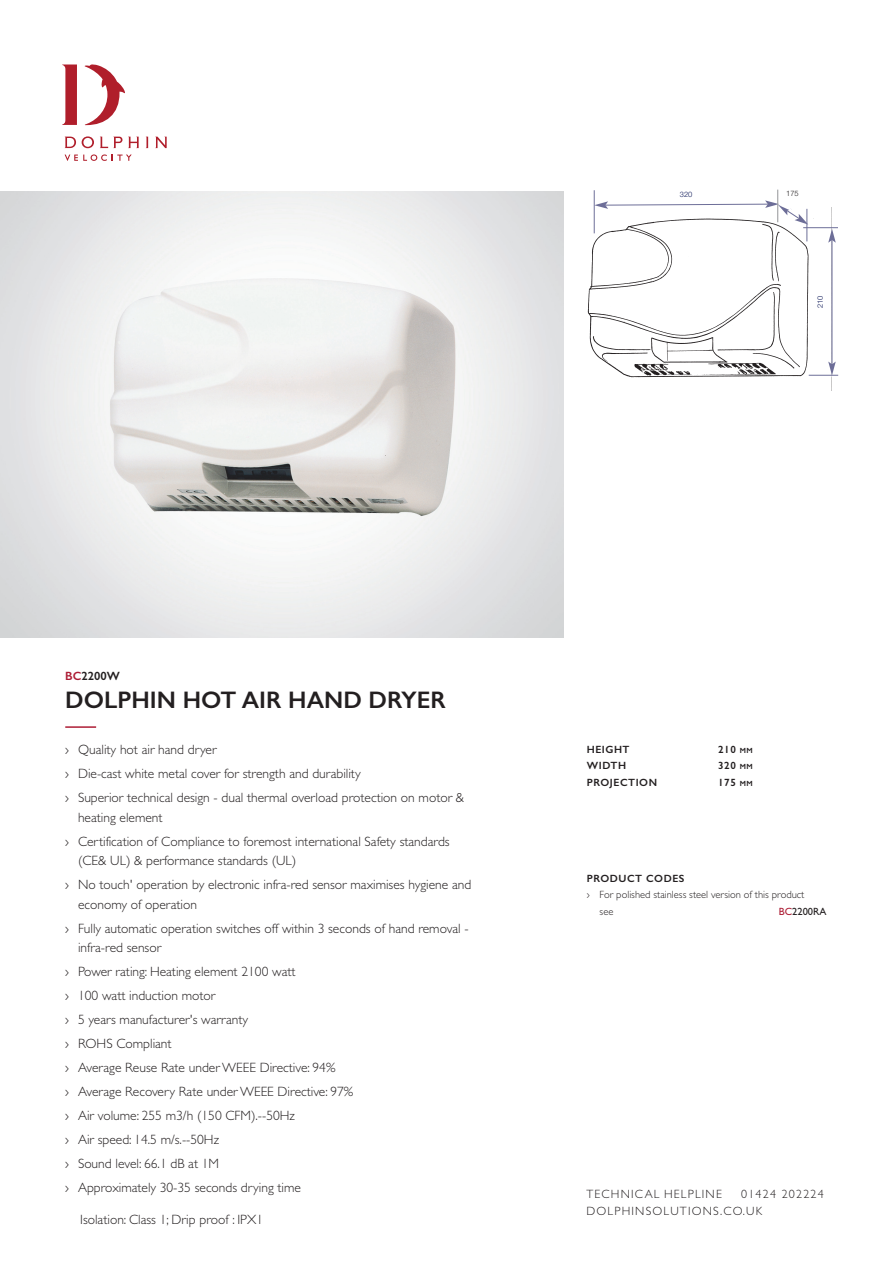
<style>
.page{position:relative;width:893px;height:1263px;background:#fff}
.page>*{position:absolute;margin:0;border:0;box-sizing:border-box;transform-origin:0 0}
.t1{font:600 24px "Gill Sans";color:#231f20}
.t2{font:300 13.5px/24px "Gill Sans";color:#231f20}
.t3{font:300 12px/16.5px "Gill Sans";letter-spacing:.1em;color:#231f20}
.t4{font:600 12px "Gill Sans";color:#231f20}
.t5{font:300 10.5px/16.5px "Gill Sans";color:#231f20}
.t6{font:600 10.5px "Gill Sans";letter-spacing:.05em;color:#231f20}
.t7{font:10.5px "Gill Sans";color:#231f20}
.t8{font:300 7.5px "Helvetica Neue";color:#0d1858}
.t9{font:300 7.5px "Helvetica Neue";color:#231f20}
.s1{color:#ad1d35}
.s2{font-size:7.5px}
</style>
<div class="page">
<img style="left:0;top:191px;width:563px;height:447px">
<svg style="left:65px;top:154px;width:67px;height:7px"></svg>
<svg style="left:82px;top:136px;width:12px;height:12px"></svg>
<svg style="left:65px;top:137px;width:11px;height:11px"></svg>
<svg style="left:100px;top:137px;width:22px;height:11px"></svg>
<svg style="left:128px;top:137px;width:11px;height:11px"></svg>
<svg style="left:146px;top:137px;width:2px;height:11px"></svg>
<svg style="left:155px;top:137px;width:12px;height:11px"></svg>
<svg style="left:62px;top:64px;width:63px;height:61px"></svg>
<hr style="left:65px;top:726px;width:31px;height:2px;background:#ad1d35">
<img style="left:587px;top:208px;width:244px;height:170px">
<svg style="left:595px;top:200px;width:214px;height:25px"></svg>
<hr style="left:777px;top:190px;width:1px;height:32px;background:#939598">
<hr style="left:806px;top:209px;width:1px;height:32px;background:#6d6e98">
<hr style="left:594px;top:190px;width:1px;height:43px;background:#6d6e98">
<hr style="left:831px;top:240px;width:1px;height:124px;background:#6d6e98">
<svg style="left:828px;top:229px;width:8px;height:14px"></svg>
<hr style="left:803px;top:227px;width:35px;height:1px;background:#6d6e98">
<svg style="left:809px;top:362px;width:29px;height:14px"></svg>
<p class="t8" style="left:680px;top:191px;width:14px">320</p>
<p class="t9" style="left:786px;top:191px;width:14px">175</p>
<p class="t8" style="left:817px;top:308px;width:14px;rotate:-90deg">210</p>
<p class="t4" style="left:65px;top:668px;width:56px"><span class="s1">BC</span>2200W</p>
<h1 class="t1" style="left:65px;top:686px;width:382px">DOLPHIN HOT AIR HAND DRYER</h1>
<p class="t2" style="left:65px;top:739px;width:400px">› Quality hot air hand dryer<br>› Die-cast white metal cover for strength and durability<br>› Superior technical design - dual thermal overload protection on motor &amp;</p>
<p class="t2" style="left:65px;top:807px;width:386px;text-indent:13px">heating element<br>› Certification of Compliance to foremost international Safety standards</p>
<p class="t2" style="left:65px;top:850px;width:407px;text-indent:13px">(CE&amp; UL) &amp; performance standards (UL)<br>› No touch' operation by electronic infra-red sensor maximises hygiene and</p>
<p class="t2" style="left:65px;top:894px;width:405px;text-indent:13px">economy of operation<br>› Fully automatic operation switches off within 3 seconds of hand removal -</p>
<p class="t2" style="left:65px;top:937px;width:290px;text-indent:13px">infra-red sensor<br>› Power rating: Heating element 2100 watt<br>› 100 watt induction motor<br>› 5 years manufacturer's warranty<br>› ROHS Compliant<br>› Average Reuse Rate under WEEE Directive: 94%<br>› Average Recovery Rate under WEEE Directive: 97% › Air volume: 255 m3/h (150 CFM).--50Hz<br>› Air speed: 14.5 m/s.--50Hz<br>› Sound level: 66.1 dB at 1M<br>› Approximately 30-35 seconds drying time</p>
<p class="t2" style="left:80px;top:1209px;width:184px">Isolation: Class 1; Drip proof : IPX1</p>
<p class="t6" style="left:587px;top:743px;width:44px">HEIGHT</p>
<p class="t6" style="left:718px;top:743px;width:36px">210 <span class="s2">MM</span></p>
<p class="t6" style="left:587px;top:760px;width:41px">WIDTH</p>
<p class="t6" style="left:718px;top:760px;width:36px">320 <span class="s2">MM</span></p>
<p class="t6" style="left:587px;top:776px;width:72px">PROJECTION</p>
<p class="t6" style="left:718px;top:776px;width:36px">175 <span class="s2">MM</span></p>
<p class="t6" style="left:587px;top:872px;width:99px">PRODUCT CODES</p>
<p class="t5" style="left:600px;top:888px;width:206px;text-indent:-13px">› For polished stainless steel version of this product see</p>
<p class="t7" style="left:779px;top:908px;width:49px"><span class="s1">BC</span>2200RA</p>
<p class="t3" style="left:586px;top:1187px;width:137px">TECHNICAL HELPLINE</p>
<p class="t3" style="left:586px;top:1187px;width:239px;text-indent:155px">01424 202224<br>DOLPHINSOLUTIONS.CO.UK</p>
</div>
